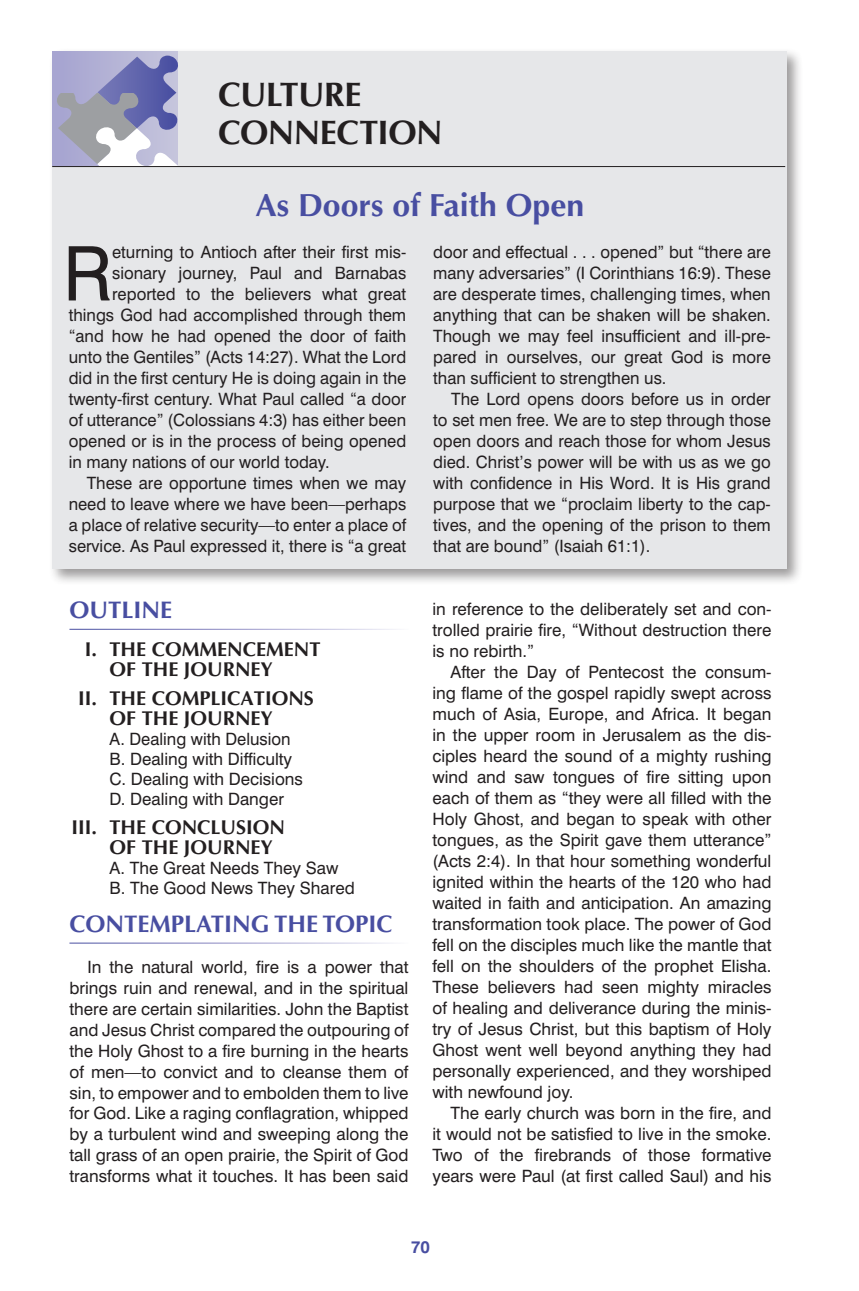
<style>
.page{position:relative;width:859px;height:1291px;background:#fff}
.page>*{position:absolute;margin:0;border:0;box-sizing:border-box;transform-origin:0 0}
.t1{font:75.4px "Swiss 721 BT";color:#231f20}
.t2{font:700 34px/38px "Optima";letter-spacing:-.02em;color:#231f20}
.t3{font:700 32px "Optima";color:#484ea1}
.t4{font:700 24px "Optima";color:#484ea1}
.t5{font:700 20px/20px "Optima";color:#231f20}
.t6{font:17px/21px "Swiss 721 BT";color:#231f20}
.t7{font:700 17px "Swiss 721 BT";color:#484ea1}
</style>
<div class="page">
<div style="left:48px;top:47px;width:755px;height:539px;background:#231f20;opacity:.45"></div>
<div style="left:52px;top:51px;width:735px;height:518px;background:#e6e7e9"></div>
<div style="left:52px;top:51px;width:126px;height:115px;background:#a7a5d1"></div>
<svg style="left:98px;top:56px;width:80px;height:38px"></svg>
<svg style="left:57px;top:94px;width:121px;height:72px;background:#acadc4"></svg>
<hr style="left:52px;top:166px;width:733px;height:1px;background:#231f20">
<h2 class="t2" style="left:218px;top:76px;width:226px">CULTURE<br>CONNECTION</h2>
<h3 class="t3" style="left:255px;top:187px;width:330px">As Doors of Faith Open</h3>
<h1 class="t1" style="left:63px;top:228px;width:51px">R</h1>
<p class="t6" style="left:112px;top:242px;width:296px">eturning to Antioch after their first mis-</p>
<p class="t6" style="left:112px;top:263px;width:296px">sionary journey, Paul and Barnabas</p>
<p class="t6" style="left:112px;top:284px;width:296px">reported to the believers what great</p>
<p class="t6" style="left:69px;top:305px;width:339px">things God had accomplished through them</p>
<p class="t6" style="left:69px;top:326px;width:339px">“and how he had opened the door of faith</p>
<p class="t6" style="left:69px;top:347px;width:339px">unto the Gentiles” (Acts 14:27). What the Lord</p>
<p class="t6" style="left:69px;top:368px;width:339px">did in the first century He is doing again in the</p>
<p class="t6" style="left:69px;top:389px;width:339px">twenty-first century. What Paul called “a door</p>
<p class="t6" style="left:69px;top:410px;width:339px">of utterance” (Colossians 4:3) has either been</p>
<p class="t6" style="left:69px;top:431px;width:339px">opened or is in the process of being opened</p>
<p class="t6" style="left:69px;top:452px;width:260px">in many nations of our world today.</p>
<p class="t6" style="left:87px;top:473px;width:321px">These are opportune times when we may</p>
<p class="t6" style="left:69px;top:494px;width:339px">need to leave where we have been—perhaps</p>
<p class="t6" style="left:69px;top:515px;width:339px">a place of relative security—to enter a place of</p>
<p class="t6" style="left:69px;top:536px;width:339px">service. As Paul expressed it, there is “a great</p>
<h3 class="t4" style="left:69px;top:596px;width:104px">OUTLINE</h3>
<p class="t5" style="left:109px;top:640px;width:213px;text-indent:-25px">I. THE COMMENCEMENT<br>OF THE JOURNEY</p>
<p class="t5" style="left:78px;top:689px;width:237px;text-align:center">II. THE COMPLICATIONS<br>OF THE JOURNEY</p>
<p class="t6" style="left:109px;top:729px;width:195px;line-height:20px">A. Dealing with Delusion<br>B. Dealing with Difficulty<br>C. Dealing with Decisions<br>D. Dealing with Danger</p>
<p class="t5" style="left:109px;top:818px;width:177px;text-indent:-38px">III. THE CONCLUSION<br>OF THE JOURNEY</p>
<p class="t6" style="left:109px;top:858px;width:247px;line-height:20px">A. The Great Needs They Saw<br>B. The Good News They Shared</p>
<h3 class="t4" style="left:69px;top:910px;width:324px">CONTEMPLATING THE TOPIC</h3>
<p class="t6" style="left:69px;top:956px;width:341px;text-align:justify;text-indent:18px">In the natural world, fire is a power that brings ruin and renewal, and in the spiritual there are certain similarities. John the Baptist and Jesus Christ compared the outpouring of the Holy Ghost to a fire burning in the hearts of men—to convict and to cleanse them of sin, to empower and to embolden them to live for God. Like a raging conflagration, whipped by a turbulent wind and sweeping along the tall grass of an open prairie, the Spirit of God transforms what it touches. It has been said</p>
<p class="t6" style="left:433px;top:242px;width:339px">door and effectual . . . opened” but “there are many adversaries” (I Corinthians 16:9). These are desperate times, challenging times, when anything that can be shaken will be shaken.<br>Though we may feel insufficient and ill-pre&shy;pared in ourselves, our great God is more than sufficient to strengthen us.</p>
<p class="t6" style="left:433px;top:389px;width:339px;text-align:justify;text-indent:18px">The Lord opens doors before us in order to set men free. We are to step through those open doors and reach those for whom Jesus died. Christ’s power will be with us as we go with confidence in His Word. It is His grand purpose that we “proclaim liberty to the cap&shy;tives, and the opening of the prison to them that are bound” (Isaiah 61:1).</p>
<p class="t6" style="left:432px;top:599px;width:341px;text-align:justify">in reference to the deliberately set and con&shy;trolled prairie fire, “Without destruction there is no rebirth. ”</p>
<p class="t6" style="left:432px;top:662px;width:341px;text-indent:18px">After the Day of Pentecost the consum&shy;ing flame of the gospel rapidly swept across much of Asia, Europe, and Africa. It began in the upper room in Jerusalem as the dis&shy;ciples heard the sound of a mighty rushing wind and saw tongues of fire sitting upon each of them as “they were all filled with the Holy Ghost, and began to speak with other tongues, as the Spirit gave them utterance” (Acts 2:4). In that hour something wonderful ignited within the hearts of the 120 who had waited in faith and anticipation. An amazing transformation took place. The power of God fell on the disciples much like the mantle that fell on the shoulders of the prophet Elisha.<br>These believers had seen mighty miracles of healing and deliverance during the minis&shy;try of Jesus Christ, but this baptism of Holy Ghost went well beyond anything they had personally experienced, and they worshiped with newfound joy.</p>
<p class="t6" style="left:432px;top:1103px;width:341px;text-indent:18px">The early church was born in the fire, and it would not be satisfied to live in the smoke.<br>Two of the firebrands of those formative years were Paul (at first called Saul) and his</p>
<p class="t7" style="left:411px;top:1237px;width:20px">70</p>
</div>
